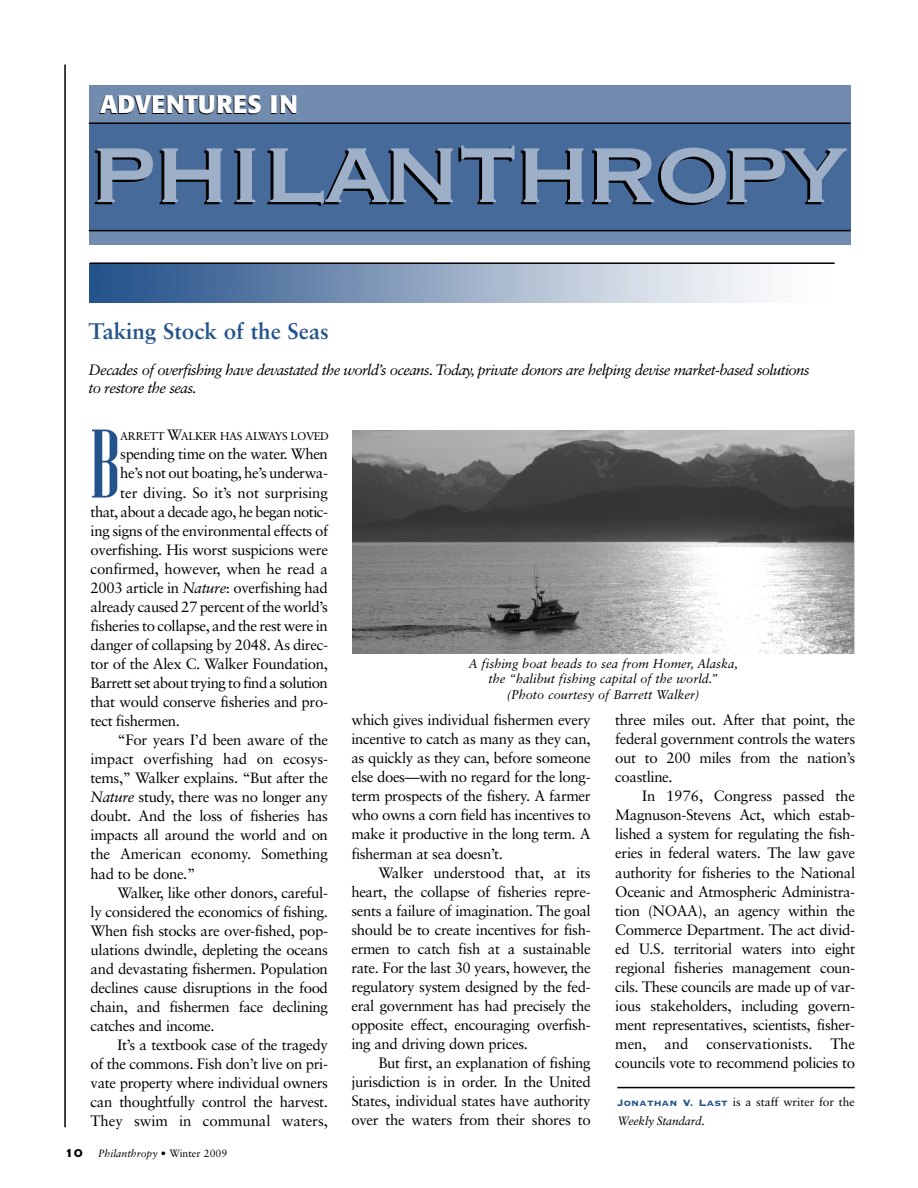
<style>
.page{position:relative;width:918px;height:1188px;background:#fff}
.page>*{position:absolute;margin:0;border:0;box-sizing:border-box;transform-origin:0 0}
.t1{font:122.1px "Copperplate Thirty One BC";letter-spacing:-.045em;color:#000}
.t2{font:97.2px "Niagara Solid";color:#24538c}
.t3{font:700 25.05px "Formata";color:#000}
.t4{font:700 22.5px "Sabon";color:#24538c}
.t5{font:15px/19px "Sabon";letter-spacing:-.025em;color:#000;text-align:justify}
.t6{font:15px/18px "Sabon Italic Os F";letter-spacing:-.045em;color:#000}
.t7{font:15px "Sabon";letter-spacing:-.005em;color:#000}
.t8{font:12.75px/15.3px "Sabon Italic Os F";color:#000;text-align:center}
.t9{font:12px/18.8px "Sabon";letter-spacing:-.005em;color:#000}
.t10{font:11.25px "Sabon";letter-spacing:-.035em;color:#000}
.t11{font:italic 10.5px "Sabon";color:#000}
.s1{font-size:15px}
.s2{font-style:italic}
.s3{font-family:"Copperplate Thirty Three BC";color:#24538c}
.s4{font-family:"Copperplate Thirty Three BC";font-style:normal;font-size:15px}
.s5{font-style:normal}
</style>
<div class="page">
<div style="left:89px;top:86px;width:762px;height:151px;background:#466a99"></div>
<div style="left:89px;top:231px;width:762px;height:14px;background:#728caf"></div>
<div style="left:89px;top:86px;width:761px;height:37px;background:#728caf"></div>
<hr style="left:89px;top:122px;width:762px;height:2px;background:#000">
<hr style="left:89px;top:230px;width:761px;height:1px;background:#000">
<img style="left:90px;top:265px;width:678px;height:38px">
<svg style="left:89px;top:262px;width:746px;height:3px;background:#5b626b"></svg>
<img style="left:352px;top:430px;width:502px;height:224px">
<svg style="left:617px;top:1086px;width:238px;height:3px"></svg>
<svg style="left:64px;top:64px;width:2px;height:1064px;background:#3f3f3f"></svg>
<h3 class="t3" style="left:100px;top:94px;width:199px">ADVENTURES IN</h3>
<h1 class="t1" style="left:87px;top:111px;width:762px">philanthropy</h1>
<h3 class="t4" style="left:88px;top:322px;width:242px">Taking Stock of the Seas</h3>
<p class="t6" style="left:88px;top:362px;width:723px">Decades of overfishing have devastated the world’s oceans. Today, private donors are helping devise market-based solutions to restore the seas.</p>
<h2 class="t2" style="left:91px;top:420px;width:31px">B</h2>
<p class="t10" style="left:120px;top:432px;width:210px">ARRETT <span class="s1">W</span>ALKER HAS ALWAYS LOVED</p>
<p class="t5" style="left:120px;top:446px;width:209px">spending time on the water. When</p>
<p class="t5" style="left:120px;top:465px;width:209px">he’s not out boating, he’s underwa-</p>
<p class="t7" style="left:120px;top:486px;width:209px">ter diving. So it’s not surprising</p>
<p class="t5" style="left:91px;top:503px;width:239px">that, about a decade ago, he began notic-</p>
<p class="t5" style="left:91px;top:522px;width:239px">ing signs of the environmental effects of</p>
<p class="t5" style="left:91px;top:541px;width:239px">overfishing. His worst suspicions were</p>
<p class="t5" style="left:91px;top:560px;width:239px">confirmed, however, when he read a</p>
<p class="t5" style="left:91px;top:579px;width:239px">2003 article in <span class="s2">Nature</span>: overfishing had</p>
<p class="t5" style="left:91px;top:598px;width:239px">already caused 27 percent of the world’s</p>
<p class="t5" style="left:91px;top:617px;width:239px">fisheries to collapse, and the rest were in</p>
<p class="t5" style="left:91px;top:636px;width:239px">danger of collapsing by 2048. As direc-</p>
<p class="t5" style="left:91px;top:656px;width:239px">tor of the Alex C. Walker Foundation,</p>
<p class="t5" style="left:91px;top:675px;width:239px">Barrett set about trying to find a solution</p>
<p class="t5" style="left:91px;top:694px;width:239px">that would conserve fisheries and pro-</p>
<p class="t5" style="left:91px;top:713px;width:91px">tect fishermen.</p>
<p class="t5" style="left:118px;top:732px;width:212px">“For years I’d been aware of the</p>
<p class="t5" style="left:91px;top:751px;width:239px">impact overfishing had on ecosys-</p>
<p class="t5" style="left:91px;top:770px;width:239px">tems,” Walker explains. “But after the</p>
<p class="t5" style="left:91px;top:789px;width:239px"><span class="s2">Nature</span> study, there was no longer any</p>
<p class="t5" style="left:91px;top:808px;width:239px">doubt. And the loss of fisheries has</p>
<p class="t5" style="left:91px;top:827px;width:239px">impacts all around the world and on</p>
<p class="t5" style="left:91px;top:846px;width:239px">the American economy. Something</p>
<p class="t5" style="left:91px;top:865px;width:106px">had to be done.”</p>
<p class="t5" style="left:118px;top:884px;width:212px">Walker, like other donors, careful-</p>
<p class="t5" style="left:91px;top:903px;width:239px">ly considered the economics of fishing.</p>
<p class="t5" style="left:91px;top:922px;width:239px">When fish stocks are over-fished, pop-</p>
<p class="t5" style="left:91px;top:941px;width:239px">ulations dwindle, depleting the oceans</p>
<p class="t5" style="left:91px;top:960px;width:239px">and devastating fishermen. Population</p>
<p class="t5" style="left:91px;top:979px;width:239px">declines cause disruptions in the food</p>
<p class="t5" style="left:91px;top:998px;width:239px">chain, and fishermen face declining</p>
<p class="t5" style="left:91px;top:1017px;width:126px">catches and income.</p>
<p class="t5" style="left:118px;top:1037px;width:212px">It’s a textbook case of the tragedy</p>
<p class="t5" style="left:91px;top:1056px;width:239px">of the commons. Fish don’t live on pri-</p>
<p class="t5" style="left:91px;top:1075px;width:239px">vate property where individual owners</p>
<p class="t5" style="left:91px;top:1094px;width:239px">can thoughtfully control the harvest.</p>
<p class="t7" style="left:91px;top:1115px;width:239px">They swim in communal waters,</p>
<p class="t8" style="left:468px;top:657px;width:271px">A fishing boat heads to sea from Homer, Alaska, the “halibut fishing capital of the world.” (Photo courtesy of Barrett Walker)</p>
<p class="t5" style="left:615px;top:712px;width:241px">three miles out. After that point, the federal government controls the waters out to 200 miles from the nation’s coastline.</p>
<p class="t5" style="left:615px;top:788px;width:241px;text-indent:27px">In 1976, Congress passed the Magnuson-Stevens Act, which estab&shy;lished a system for regulating the fish&shy;eries in federal waters. The law gave authority for fisheries to the National Oceanic and Atmospheric Administra&shy;tion (NOAA), an agency within the Commerce Department. The act divid&shy;ed U.S. territorial waters into eight regional fisheries management coun&shy;cils. These councils are made up of var&shy;ious stakeholders, including govern&shy;ment representatives, scientists, fisher&shy;men, and conservationists. The councils vote to recommend policies to</p>
<p class="t5" style="left:351px;top:712px;width:241px">which gives individual fishermen every incentive to catch as many as they can, as quickly as they can, before someone else does—with no regard for the long&shy;term prospects of the fishery. A farmer who owns a corn field has incentives to make it productive in the long term. A fisherman at sea doesn’t.</p>
<p class="t5" style="left:351px;top:864px;width:241px;text-indent:27px">Walker understood that, at its heart, the collapse of fisheries repre&shy;sents a failure of imagination. The goal should be to create incentives for fish&shy;ermen to catch fish at a sustainable rate. For the last 30 years, however, the regulatory system designed by the fed&shy;eral government has had precisely the opposite effect, encouraging overfish&shy;ing and driving down prices.</p>
<p class="t5" style="left:351px;top:1055px;width:241px;text-indent:27px">But first, an explanation of fishing jurisdiction is in order. In the United States, individual states have authority over the waters from their shores to</p>
<p class="t9" style="left:617px;top:1093px;width:239px"><span class="s3">Jonathan V. Last</span> is a staff writer for the<br><span class="s2">Weekly Standard</span>.</p>
<p class="t11" style="left:65px;top:1149px;width:164px"><span class="s4">10</span> Philanthropy <span class="s5">• Winter 2009</span></p>
</div>
